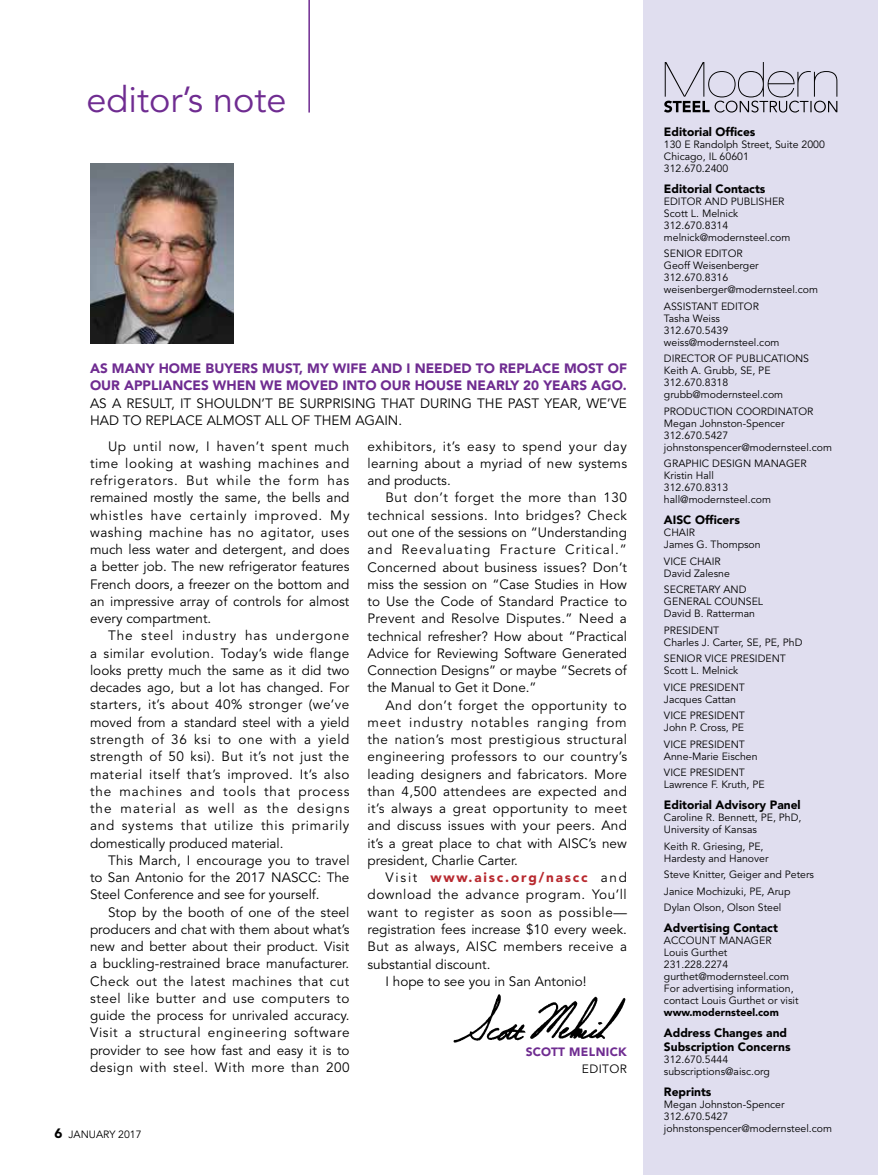
<style>
.page{position:relative;width:878px;height:1175px;background:#fff}
.page>*{position:absolute;margin:0;border:0;box-sizing:border-box;transform-origin:0 0}
.t1{font:36px "Avenir LT Std";color:#6f2c91}
.t2{font:13.5px/17.2px "Avenir LT Std";color:#000;text-align:justify}
.t3{font:900 13.5px/17.2px "Avenir LT Std";color:#6f2c91}
.t4{font:13.5px "Avenir LT Std";letter-spacing:.04em;color:#000}
.t5{font:13.5px "Avenir LT Std";letter-spacing:.025em;color:#000}
.t6{font:900 13.5px "Avenir LT Std";letter-spacing:.135em;color:#b8292f}
.t7{font:900 12px/13.5px "Avenir LT Std";color:#000}
.t8{font:900 12px "Avenir LT Std";letter-spacing:.03em;color:#6f2c91}
.t9{font:12px "Avenir LT Std";letter-spacing:.03em;color:#000}
.t10{font:10.5px/12px "Avenir LT Std";color:#000}
.t11{font:900 10.5px "Avenir LT Std";color:#000}
.s1{font-weight:400;color:#000}
.s2{font-weight:900;font-size:13.5px}
</style>
<div class="page">
<div style="left:644px;top:0;width:234px;height:1174px;background:#e0deef"></div>
<img style="left:90px;top:163px;width:143px;height:180px">
<hr style="left:308px;top:0;width:2px;height:112px;background:#6f2c91">
<img style="left:453px;top:994px;width:173px;height:49px">
<svg style="left:664px;top:62px;width:173px;height:50px"></svg>
<h1 class="t1" style="left:86px;top:79px;width:201px">editor’s note</h1>
<p class="t3" style="left:90px;top:360px;width:538px">AS MANY HOME BUYERS MUST, MY WIFE AND I NEEDED TO REPLACE MOST OF<br>OUR APPLIANCES WHEN WE MOVED INTO OUR HOUSE NEARLY 20 YEARS AGO.</p>
<p class="t2" style="left:90px;top:395px;width:538px">AS A RESULT, IT SHOULDN’T BE SURPRISING THAT DURING THE PAST YEAR, WE’VE<br>HAD TO REPLACE ALMOST ALL OF THEM AGAIN.</p>
<p class="t2" style="left:90px;top:438px;width:261px;text-indent:18px">Up until now, I haven’t spent much time looking at washing machines and refrigerators. But while the form has remained mostly the same, the bells and whistles have certainly improved. My washing machine has no agitator, uses much less water and detergent, and does a better job. The new refrigerator features French doors, a freezer on the bottom and an impressive array of controls for almost every compartment.</p>
<p class="t2" style="left:90px;top:627px;width:261px;text-indent:18px">The steel industry has undergone a similar evolution. Today’s wide flange looks pretty much the same as it did two decades ago, but a lot has changed. For starters, it’s about 40% stronger (we’ve moved from a standard steel with a yield strength of 36 ksi to one with a yield strength of 50 ksi). But it’s not just the material itself that’s improved. It’s also the machines and tools that process the material as well as the designs and systems that utilize this primarily domestically produced material.</p>
<p class="t2" style="left:90px;top:852px;width:261px;text-indent:18px">This March, I encourage you to travel to San Antonio for the 2017 NASCC: The Steel Conference and see for yourself.</p>
<p class="t2" style="left:90px;top:903px;width:261px;text-indent:18px">Stop by the booth of one of the steel producers and chat with them about what’s new and better about their product. Visit a buckling-restrained brace manufacturer.<br>Check out the latest machines that cut steel like butter and use computers to guide the process for unrivaled accuracy.<br>Visit a structural engineering software provider to see how fast and easy it is to design with steel. With more than 200</p>
<p class="t2" style="left:367px;top:438px;width:261px">exhibitors, it’s easy to spend your day learning about a myriad of new systems and products.</p>
<p class="t2" style="left:367px;top:489px;width:261px;text-indent:18px">But don’t forget the more than 130 technical sessions. Into bridges? Check out one of the sessions on “Understanding and Reevaluating Fracture Critical.” Concerned about business issues? Don’t miss the session on “Case Studies in How to Use the Code of Standard Practice to Prevent and Resolve Disputes.” Need a technical refresher? How about “Practical Advice for Reviewing Software Generated Connection Designs” or maybe “Secrets of the Manual to Get it Done.”</p>
<p class="t2" style="left:367px;top:696px;width:261px;text-indent:18px">And don’t forget the opportunity to meet industry notables ranging from the nation’s most prestigious structural engineering professors to our country’s leading designers and fabricators. More than 4,500 attendees are expected and it’s always a great opportunity to meet and discuss issues with your peers. And it’s a great place to chat with AISC’s new president, Charlie Carter.</p>
<p class="t6" style="left:385px;top:869px;width:243px"><span class="s1">Visit</span> www.aisc.org/nascc <span class="s1">and</span></p>
<p class="t4" style="left:367px;top:887px;width:261px">download the advance program. You’ll</p>
<p class="t4" style="left:367px;top:904px;width:261px">want to register as soon as possible—</p>
<p class="t2" style="left:367px;top:921px;width:261px">registration fees increase $10 every week.</p>
<p class="t5" style="left:367px;top:938px;width:261px">But as always, AISC members receive a</p>
<p class="t2" style="left:367px;top:955px;width:124px">substantial discount.</p>
<p class="t2" style="left:385px;top:972px;width:202px">I hope to see you in San Antonio!</p>
<p class="t8" style="left:526px;top:1044px;width:103px">SCOTT MELNICK</p>
<p class="t9" style="left:582px;top:1061px;width:46px">EDITOR</p>
<p class="t10" style="left:54px;top:1128px;width:89px"><span class="s2">6</span> JANUARY 2017</p>
<p class="t7" style="left:664px;top:124px;width:93px">Editorial Offices</p>
<p class="t10" style="left:664px;top:138px;width:162px">130 E Randolph Street, Suite 2000<br>Chicago, IL 60601<br>312.670.2400</p>
<p class="t7" style="left:664px;top:181px;width:103px">Editorial Contacts</p>
<p class="t10" style="left:664px;top:195px;width:128px">EDITOR AND PUBLISHER<br>Scott L. Melnick<br>312.670.8314 melnick@modernsteel.com</p>
<p class="t10" style="left:664px;top:248px;width:156px">SENIOR EDITOR<br>Geoff Weisenberger<br>312.670.8316 weisenberger@modernsteel.com</p>
<p class="t10" style="left:664px;top:300px;width:117px">ASSISTANT EDITOR<br>Tasha Weiss<br>312.670.5439 weiss@modernsteel.com</p>
<p class="t10" style="left:664px;top:353px;width:147px">DIRECTOR OF PUBLICATIONS<br>Keith A. Grubb, SE, PE<br>312.670.8318 grubb@modernsteel.com</p>
<p class="t10" style="left:664px;top:405px;width:170px">PRODUCTION COORDINATOR<br>Megan Johnston-Spencer<br>312.670.5427 johnstonspencer@modernsteel.com</p>
<p class="t10" style="left:664px;top:458px;width:144px">GRAPHIC DESIGN MANAGER<br>Kristin Hall<br>312.670.8313 hall@modernsteel.com</p>
<p class="t7" style="left:664px;top:513px;width:77px">AISC Officers</p>
<p class="t10" style="left:664px;top:527px;width:98px">CHAIR<br>James G. Thompson</p>
<p class="t10" style="left:664px;top:555px;width:67px">VICE CHAIR<br>David Zalesne</p>
<p class="t10" style="left:664px;top:584px;width:101px">SECRETARY AND<br>GENERAL COUNSEL<br>David B. Ratterman</p>
<p class="t10" style="left:664px;top:624px;width:140px">PRESIDENT<br>Charles J. Carter, SE, PE, PhD</p>
<p class="t10" style="left:664px;top:653px;width:123px">SENIOR VICE PRESIDENT<br>Scott L. Melnick</p>
<p class="t10" style="left:664px;top:681px;width:83px">VICE PRESIDENT<br>Jacques Cattan</p>
<p class="t10" style="left:664px;top:710px;width:83px">VICE PRESIDENT<br>John P. Cross, PE</p>
<p class="t10" style="left:664px;top:738px;width:95px">VICE PRESIDENT<br>Anne-Marie Eischen</p>
<p class="t10" style="left:664px;top:767px;width:102px">VICE PRESIDENT<br>Lawrence F. Kruth, PE</p>
<p class="t7" style="left:664px;top:798px;width:138px">Editorial Advisory Panel</p>
<p class="t10" style="left:664px;top:812px;width:139px">Caroline R. Bennett, PE, PhD,<br>University of Kansas</p>
<p class="t10" style="left:664px;top:840px;width:106px">Keith R. Griesing, PE,<br>Hardesty and Hanover</p>
<p class="t10" style="left:664px;top:866px;width:152px;line-height:16.5px">Steve Knitter, Geiger and Peters<br>Janice Mochizuki, PE, Arup<br>Dylan Olson, Olson Steel</p>
<p class="t7" style="left:664px;top:921px;width:115px">Advertising Contact</p>
<p class="t10" style="left:664px;top:935px;width:136px">ACCOUNT MANAGER<br>Louis Gurthet<br>231.228.2274 gurthet@modernsteel.com<br>For advertising information, contact Louis Gurthet or visit</p>
<p class="t11" style="left:664px;top:1006px;width:116px">www.modernsteel.com</p>
<p class="t7" style="left:664px;top:1026px;width:128px">Address Changes and<br>Subscription Concerns</p>
<p class="t10" style="left:664px;top:1053px;width:107px">312.670.5444 subscriptions@aisc.org</p>
<p class="t7" style="left:664px;top:1084px;width:49px">Reprints</p>
<p class="t10" style="left:664px;top:1098px;width:170px">Megan Johnston-Spencer<br>312.670.5427 johnstonspencer@modernsteel.com</p>
</div>
